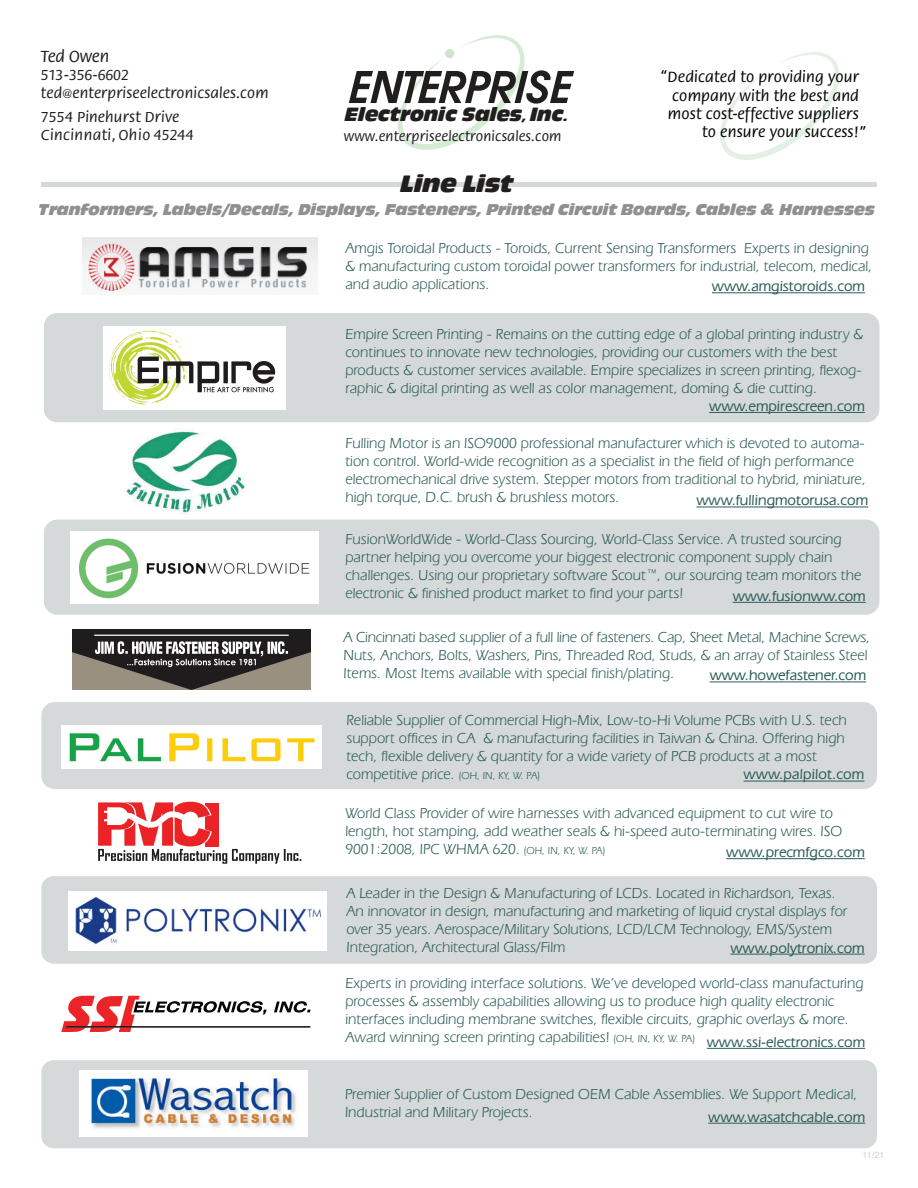
<style>
.page{position:relative;width:918px;height:1188px;background:#fff}
.page>*{position:absolute;margin:0;border:0;box-sizing:border-box;transform-origin:0 0}
.t1{font:24.75px "Antique Olive T Compact Italic Ro 1";color:#211e1e}
.t2{font:20.1px "Antique Olive T Compact Italic Ro 1";color:#211e1e}
.t3{font:16.65px "Flora Itc T";color:#211e1e}
.t4{font:16.35px "Antique Olive T Compact Italic Ro 1";color:#231f20}
.t5{font:15.3px "Flora Itc T";letter-spacing:.02em;color:#050504}
.t6{font:15px/18px "Eras IT Cby BT";color:#2d5d59}
.t7{font:500 15px "Eras IT Cby BT";color:#2d5d59}
.t8{font:15px/18px "Flora Itc T";letter-spacing:.02em;color:#211e1e}
.t9{font:13.95px "Flora Itc T";letter-spacing:.02em;color:#211e1e}
.t10{font:9px "Helvetica";color:#d0d1d3}
.s1{font-size:13.5px}
.s2{font-size:13.35px}
.s3{font-size:10.5px}
</style>
<div class="page">
<div style="left:41px;top:876px;width:836px;height:88px;background:#d5d9d9;border-radius:12px"></div>
<div style="left:41px;top:1060px;width:836px;height:88px;background:#d5d9d9;border-radius:12px"></div>
<div style="left:41px;top:702px;width:836px;height:87px;background:#d5d9d9;border-radius:13px"></div>
<div style="left:44px;top:520px;width:835px;height:95px;background:#d5d9d9;border-radius:14px"></div>
<div style="left:44px;top:313px;width:835px;height:109px;background:#d5d9d9;border-radius:13px"></div>
<hr style="left:708px;top:1123px;width:157px;height:1px;background:#2d5d59">
<hr style="left:707px;top:1048px;width:158px;height:1px;background:#2d5d59">
<hr style="left:731px;top:954px;width:134px;height:1px;background:#2d5d59">
<hr style="left:726px;top:858px;width:139px;height:1px;background:#2d5d59">
<hr style="left:744px;top:781px;width:121px;height:1px;background:#2d5d59">
<hr style="left:710px;top:681px;width:156px;height:1px;background:#2d5d59">
<hr style="left:733px;top:602px;width:133px;height:1px;background:#2d5d59">
<hr style="left:696px;top:507px;width:172px;height:1px;background:#2d5d59">
<hr style="left:709px;top:412px;width:156px;height:1px;background:#2d5d59">
<hr style="left:712px;top:292px;width:153px;height:1px;background:#2d5d59">
<div style="left:79px;top:1070px;width:229px;height:67px;background:#fff"></div>
<img style="left:91px;top:1074px;width:205px;height:55px">
<svg style="left:61px;top:996px;width:250px;height:36px"></svg>
<img style="left:68px;top:891px;width:258px;height:59px">
<svg style="left:98px;top:802px;width:203px;height:62px"></svg>
<img style="left:61px;top:726px;width:261px;height:43px">
<img style="left:72px;top:630px;width:239px;height:59px">
<div style="left:103px;top:326px;width:183px;height:84px;background:#fff"></div>
<img style="left:108px;top:330px;width:168px;height:75px">
<img style="left:125px;top:430px;width:120px;height:83px">
<img style="left:83px;top:238px;width:235px;height:53px">
<img style="left:71px;top:531px;width:247px;height:72px">
<hr style="left:41px;top:183px;width:836px;height:4px;background:#d5d9d9">
<svg style="left:349px;top:35px;width:225px;height:115px"></svg>
<svg style="left:720px;top:52px;width:120px;height:108px"></svg>
<p class="t3" style="left:41px;top:47px;width:70px">Ted Owen</p>
<p class="t8" style="left:41px;top:66px;width:229px">513-356-6602 ted<span class="s1">@</span>enterpriseelectronicsales.com</p>
<p class="t8" style="left:41px;top:108px;width:154px">7554 Pinehurst Drive<br>Cincinnati, Ohio 45244</p>
<h2 class="t2" style="left:345px;top:104px;width:225px">Electronic Sales<span class="s2">,</span> Inc<span class="s2">.</span></h2>
<p class="t9" style="left:344px;top:128px;width:219px">www.enterpriseelectronicsales.com</p>
<p class="t5" style="left:660px;top:68px;width:200px">“Dedicated to providing your</p>
<p class="t5" style="left:672px;top:87px;width:188px">company with the best and</p>
<p class="t5" style="left:668px;top:105px;width:193px">most cost-effective suppliers</p>
<p class="t5" style="left:702px;top:123px;width:166px">to ensure your success! ”</p>
<h1 class="t1" style="left:401px;top:170px;width:114px">Line List</h1>
<p class="t4" style="left:39px;top:201px;width:837px">Tranformers, Labels/Decals, Displays, Fasteners, Printed Circuit Boards, Cables &amp; Harnesses</p>
<p class="t6" style="left:345px;top:239px;width:528px">Amgis Toroidal Products - Toroids, Current Sensing Transformers Experts in designing &amp; manufacturing custom toroidal power transformers for industrial, telecom, medical, and audio applications.</p>
<p class="t7" style="left:712px;top:277px;width:155px">www.amgistoroids.com</p>
<p class="t6" style="left:345px;top:325px;width:519px">Empire Screen Printing - Remains on the cutting edge of a global printing industry &amp; continues to innovate new technologies, providing our customers with the best products &amp; customer services available. Empire specializes in screen printing, flexog&shy;raphic &amp; digital printing as well as color management, doming &amp; die cutting.</p>
<p class="t7" style="left:709px;top:397px;width:157px">www.empirescreen.com</p>
<p class="t6" style="left:345px;top:434px;width:522px">Fulling Motor is an ISO9000 professional manufacturer which is devoted to automa&shy;tion control. World-wide recognition as a specialist in the field of high performance electromechanical drive system. Stepper motors from traditional to hybrid, miniature, high torque, D.C. brush &amp; brushless motors.</p>
<p class="t6" style="left:345px;top:530px;width:517px">FusionWorldWide - World-Class Sourcing, World-Class Service. A trusted sourcing partner helping you overcome your biggest electronic component supply chain challenges. Using our proprietary software Scout™, our sourcing team monitors the electronic &amp; finished product market to find your parts!</p>
<p class="t7" style="left:696px;top:491px;width:173px">www.fullingmotorusa.com</p>
<p class="t7" style="left:733px;top:587px;width:135px">www.fusionww.com</p>
<p class="t6" style="left:343px;top:628px;width:528px">A Cincinnati based supplier of a full line of fasteners. Cap, Sheet Metal, Machine Screws,<br>Nuts, Anchors, Bolts, Washers, Pins, Threaded Rod, Studs, &amp; an array of Stainless Steel<br>Items. Most Items available with special finish/plating.</p>
<p class="t7" style="left:710px;top:666px;width:158px">www.howefastener.com</p>
<p class="t6" style="left:346px;top:711px;width:502px">Reliable Supplier of Commercial High-Mix, Low-to-Hi Volume PCBs with U.S. tech support offices in CA &amp; manufacturing facilities in Taiwan &amp; China. Offering high tech, flexible delivery &amp; quantity for a wide variety of PCB products at a most competitive price. <span class="s3">(OH, IN, KY, W. PA)</span></p>
<p class="t7" style="left:744px;top:765px;width:122px">www.palpilot.com</p>
<p class="t6" style="left:345px;top:804px;width:498px">World Class Provider of wire harnesses with advanced equipment to cut wire to length, hot stamping, add weather seals &amp; hi-speed auto-terminating wires. ISO<br>9001:2008, IPC WHMA 620. <span class="s3">(OH, IN, KY, W. PA)</span></p>
<p class="t7" style="left:726px;top:843px;width:140px">www.precmfgco.com</p>
<p class="t6" style="left:346px;top:884px;width:502px">A Leader in the Design &amp; Manufacturing of LCDs. Located in Richardson, Texas.<br>An innovator in design, manufacturing and marketing of liquid crystal displays for over 35 years. Aerospace/Military Solutions, LCD/LCM Technology, EMS/System Integration, Architectural Glass/Film</p>
<p class="t7" style="left:731px;top:939px;width:136px">www.polytronix.com</p>
<p class="t6" style="left:345px;top:974px;width:520px">Experts in providing interface solutions. We’ve developed world-class manufacturing processes &amp; assembly capabilities allowing us to produce high quality electronic interfaces including membrane switches, flexible circuits, graphic overlays &amp; more.<br>Award winning screen printing capabilities! <span class="s3">(OH, IN, KY, W. PA)</span></p>
<p class="t7" style="left:707px;top:1033px;width:160px">www.ssi-electronics.com</p>
<p class="t6" style="left:345px;top:1084px;width:514px">Premier Supplier of Custom Designed OEM Cable Assemblies. We Support Medical,<br>Industrial and Military Projects.</p>
<p class="t7" style="left:708px;top:1108px;width:158px">www.wasatchcable.com</p>
<p class="t10" style="left:863px;top:1148px;width:23px">11/21</p>
</div>
